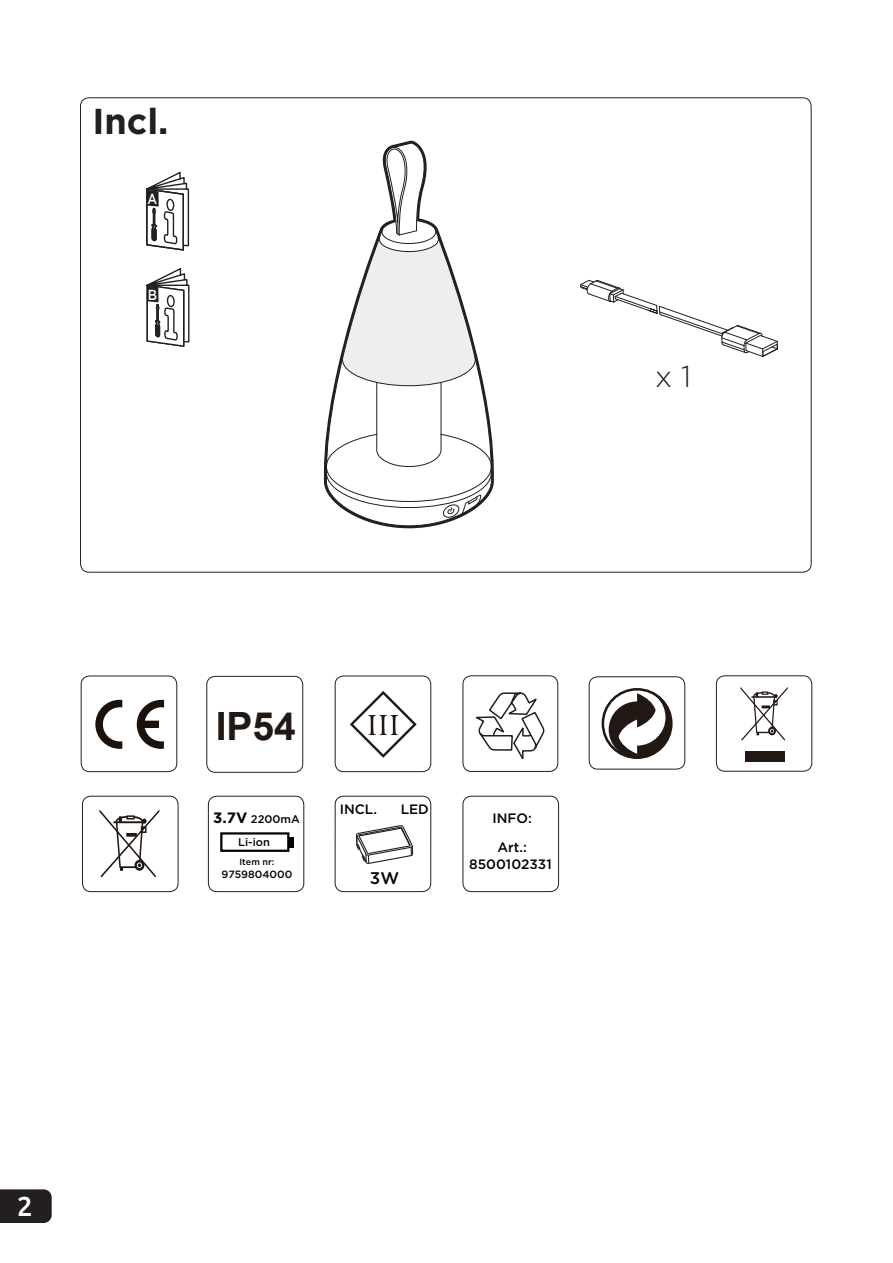
<style>
.page{position:relative;width:893px;height:1263px;background:#fff}
.page>*{position:absolute;margin:0;border:0;box-sizing:border-box;transform-origin:0 0}
.t1{font:700 39px "Arial";color:#211814}
.t2{font:700 36px "Gotham";color:#231f20}
.t3{font:300 30px "Gotham";color:#231f20}
.t4{font:500 27.6px "Ubuntu";color:#fff}
.t5{font:500 16.8px "Gotham";color:#030303}
.t6{font:500 14.7px "Gotham";color:#fff;scale:.84 1}
.t7{font:500 14.7px "Gotham";color:#fff;scale:.89 1}
.t8{font:500 13.5px/16.2px "Gotham";color:#030303;text-align:center}
.t9{font:500 11.1px/23.1px "Gotham";color:#030303;text-align:center}
.t10{font:500 10.5px "Gotham";color:#030303}
.t11{font:500 9px "Gotham";color:#030303}
.s1{font-weight:700;font-size:15px}
</style>
<div class="page">
<div style="left:716px;top:675px;width:96px;height:97px;border:1px solid #231f20;border-radius:9px"></div>
<div style="left:206px;top:676px;width:97px;height:97px;border:1px solid #231f20;border-radius:9px"></div>
<div style="left:335px;top:676px;width:96px;height:96px;border:1px solid #231f20;border-radius:9px"></div>
<div style="left:81px;top:676px;width:96px;height:96px;border:1px solid #231f20;border-radius:9px"></div>
<div style="left:589px;top:676px;width:96px;height:93px;border:1px solid #231f20;border-radius:9px"></div>
<div style="left:463px;top:675px;width:95px;height:97px;border:1px solid #231f20;border-radius:9px"></div>
<svg style="left:146px;top:171px;width:44px;height:80px"></svg>
<svg style="left:146px;top:268px;width:44px;height:79px"></svg>
<div style="left:746px;top:751px;width:39px;height:11px;background:#211814"></div>
<svg style="left:740px;top:687px;width:48px;height:53px"></svg>
<div style="left:602px;top:688px;width:71px;height:71px;border:3px solid #211814;border-radius:50%"></div>
<svg style="left:609px;top:689px;width:62px;height:69px"></svg>
<svg style="left:95px;top:700px;width:69px;height:49px"></svg>
<svg style="left:476px;top:692px;width:69px;height:67px"></svg>
<svg style="left:580px;top:279px;width:198px;height:78px"></svg>
<div style="left:82px;top:796px;width:96px;height:96px;border:1px solid #231f20;border-radius:9px"></div>
<svg style="left:356px;top:825px;width:58px;height:39px"></svg>
<div style="left:335px;top:796px;width:96px;height:96px;border:1px solid #231f20;border-radius:9px"></div>
<svg style="left:100px;top:810px;width:59px;height:67px"></svg>
<div style="left:208px;top:796px;width:96px;height:96px;border:1px solid #231f20;border-radius:9px"></div>
<div style="left:220px;top:832px;width:69px;height:20px;border:2px solid #030303"></div>
<div style="left:288px;top:837px;width:6px;height:10px;background:#030303"></div>
<div style="left:463px;top:796px;width:96px;height:96px;border:1px solid #231f20;border-radius:9px"></div>
<svg style="left:350px;top:691px;width:67px;height:67px"></svg>
<svg style="left:326px;top:142px;width:166px;height:385px"></svg>
<div style="left:0;top:1189px;width:52px;height:34px;background:#231f20"></div>
<h2 class="t2" style="left:92px;top:100px;width:78px">Incl.</h2>
<p class="t6" style="left:148px;top:191px;width:13px">A</p>
<p class="t7" style="left:148px;top:286px;width:12px">B</p>
<h3 class="t3" style="left:655px;top:357px;width:38px">x 1</h3>
<h3 class="t4" style="left:17px;top:1188px;width:17px">2</h3>
<h1 class="t1" style="left:216px;top:699px;width:82px">IP54</h1>
<p class="t9" style="left:213px;top:807px;width:88px"><span class="s1">3.7V</span> 2200mA<br>Li-ion</p>
<p class="t11" style="left:239px;top:857px;width:37px">Item nr:</p>
<p class="t10" style="left:221px;top:868px;width:72px">9759804000</p>
<p class="t8" style="left:340px;top:801px;width:39px">INCL.</p>
<p class="t8" style="left:401px;top:801px;width:30px">LED</p>
<p class="t5" style="left:370px;top:868px;width:31px">3W</p>
<p class="t8" style="left:492px;top:809px;width:41px">INFO:</p>
<p class="t8" style="left:469px;top:839px;width:84px">Art.:<br>8500102331</p>
</div>
